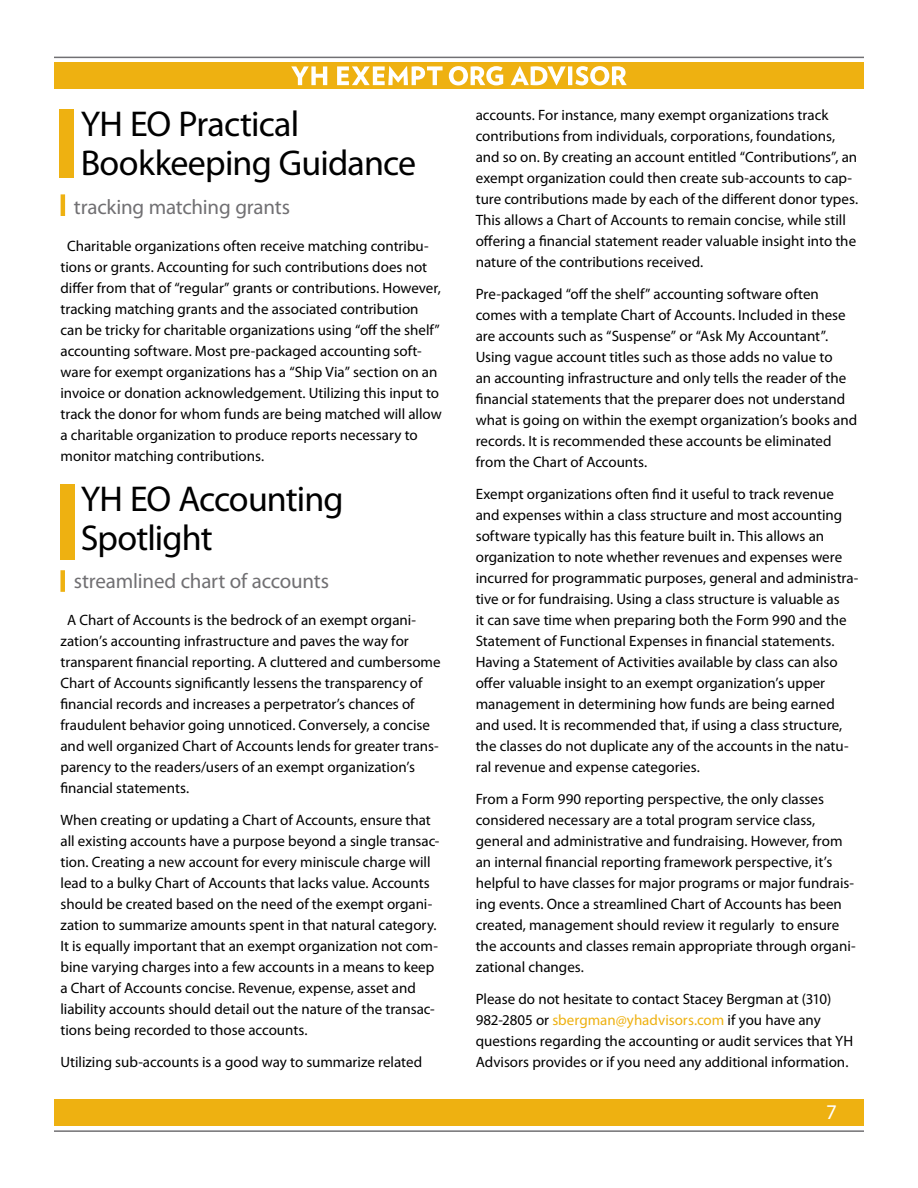
<style>
.page{position:relative;width:918px;height:1188px;background:#fff}
.page>*{position:absolute;margin:0;border:0;box-sizing:border-box;transform-origin:0 0}
.t1{font:36px/39px "Myriad Pro";letter-spacing:-.025em;color:#000}
.t2{font:21px "Myriad Pro";letter-spacing:-.01em;color:#717073}
.t3{font:21px "Myriad Pro";color:#fff}
.t4{font:15px/21px "Myriad Pro";color:#000}
.s1{color:#eeb111}
</style>
<div class="page">
<div style="left:54px;top:62px;width:810px;height:27px;background:#eeb111"></div>
<svg style="left:291px;top:66px;width:336px;height:19px"></svg>
<hr style="left:54px;top:57px;width:810px;height:1px;background:#717073">
<div style="left:54px;top:1099px;width:810px;height:27px;background:#eeb111"></div>
<hr style="left:54px;top:1130px;width:810px;height:2px;background:#717073">
<div style="left:61px;top:484px;width:14px;height:75px;background:#eeb111"></div>
<div style="left:59px;top:109px;width:15px;height:68px;background:#eeb111"></div>
<hr style="left:61px;top:194px;width:4px;height:22px;background:#eeb111">
<div style="left:60px;top:570px;width:5px;height:22px;background:#eeb111"></div>
<h1 class="t1" style="left:81px;top:104px;width:337px">YH EO Practical<br>Bookkeeping Guidance</h1>
<h2 class="t2" style="left:74px;top:194px;width:218px">tracking matching grants</h2>
<p class="t4" style="left:60px;top:235px;width:383px;text-indent:7px">Charitable organizations often receive matching contribu&shy;tions or grants. Accounting for such contributions does not differ from that of “regular” grants or contributions. However, tracking matching grants and the associated contribution can be tricky for charitable organizations using “off the shelf” accounting software. Most pre-packaged accounting soft&shy;ware for exempt organizations has a “Ship Via” section on an invoice or donation acknowledgement. Utilizing this input to track the donor for whom funds are being matched will allow a charitable organization to produce reports necessary to monitor matching contributions.</p>
<h1 class="t1" style="left:81px;top:478px;width:265px">YH EO Accounting<br>Spotlight</h1>
<h2 class="t2" style="left:74px;top:568px;width:257px">streamlined chart of accounts</h2>
<p class="t4" style="left:60px;top:610px;width:382px;text-indent:7px">A Chart of Accounts is the bedrock of an exempt organi&shy;zation’s accounting infrastructure and paves the way for transparent financial reporting. A cluttered and cumbersome Chart of Accounts significantly lessens the transparency of financial records and increases a perpetrator’s chances of fraudulent behavior going unnoticed. Conversely, a concise and well organized Chart of Accounts lends for greater trans&shy;parency to the readers/users of an exempt organization’s financial statements.</p>
<p class="t4" style="left:60px;top:809px;width:381px">When creating or updating a Chart of Accounts, ensure that all existing accounts have a purpose beyond a single transac&shy;tion. Creating a new account for every miniscule charge will lead to a bulky Chart of Accounts that lacks value. Accounts should be created based on the need of the exempt organi&shy;zation to summarize amounts spent in that natural category.<br>It is equally important that an exempt organization not com&shy;bine varying charges into a few accounts in a means to keep a Chart of Accounts concise. Revenue, expense, asset and liability accounts should detail out the nature of the transac&shy;tions being recorded to those accounts.</p>
<p class="t4" style="left:60px;top:1051px;width:363px">Utilizing sub-accounts is a good way to summarize related</p>
<p class="t4" style="left:476px;top:105px;width:384px">accounts. For instance, many exempt organizations track contributions from individuals, corporations, foundations, and so on. By creating an account entitled “Contributions”, an exempt organization could then create sub-accounts to cap&shy;ture contributions made by each of the different donor types.<br>This allows a Chart of Accounts to remain concise, while still offering a financial statement reader valuable insight into the nature of the contributions received.</p>
<p class="t4" style="left:476px;top:283px;width:383px">Pre-packaged “off the shelf” accounting software often comes with a template Chart of Accounts. Included in these are accounts such as “Suspense” or “Ask My Accountant”.<br>Using vague account titles such as those adds no value to<br>an accounting infrastructure and only tells the reader of the financial statements that the preparer does not understand what is going on within the exempt organization’s books and records. It is recommended these accounts be eliminated from the Chart of Accounts.</p>
<p class="t4" style="left:476px;top:483px;width:384px">Exempt organizations often find it useful to track revenue and expenses within a class structure and most accounting software typically has this feature built in. This allows an organization to note whether revenues and expenses were incurred for programmatic purposes, general and administra&shy;tive or for fundraising. Using a class structure is valuable as<br>it can save time when preparing both the Form 990 and the Statement of Functional Expenses in financial statements.<br>Having a Statement of Activities available by class can also offer valuable insight to an exempt organization’s upper management in determining how funds are being earned and used. It is recommended that, if using a class structure, the classes do not duplicate any of the accounts in the natu&shy;ral revenue and expense categories.</p>
<p class="t4" style="left:476px;top:788px;width:382px">From a Form 990 reporting perspective, the only classes considered necessary are a total program service class, general and administrative and fundraising. However, from an internal financial reporting framework perspective, it’s helpful to have classes for major programs or major fundrais&shy;ing events. Once a streamlined Chart of Accounts has been created, management should review it regularly to ensure the accounts and classes remain appropriate through organi&shy;zational changes.</p>
<p class="t4" style="left:476px;top:988px;width:379px">Please do not hesitate to contact Stacey Bergman at (310)<br>982-2805 or <span class="s1">sbergman@yhadvisors.com</span> if you have any questions regarding the accounting or audit services that YH Advisors provides or if you need any additional information.</p>
<h2 class="t3" style="left:826px;top:1099px;width:12px">7</h2>
</div>
